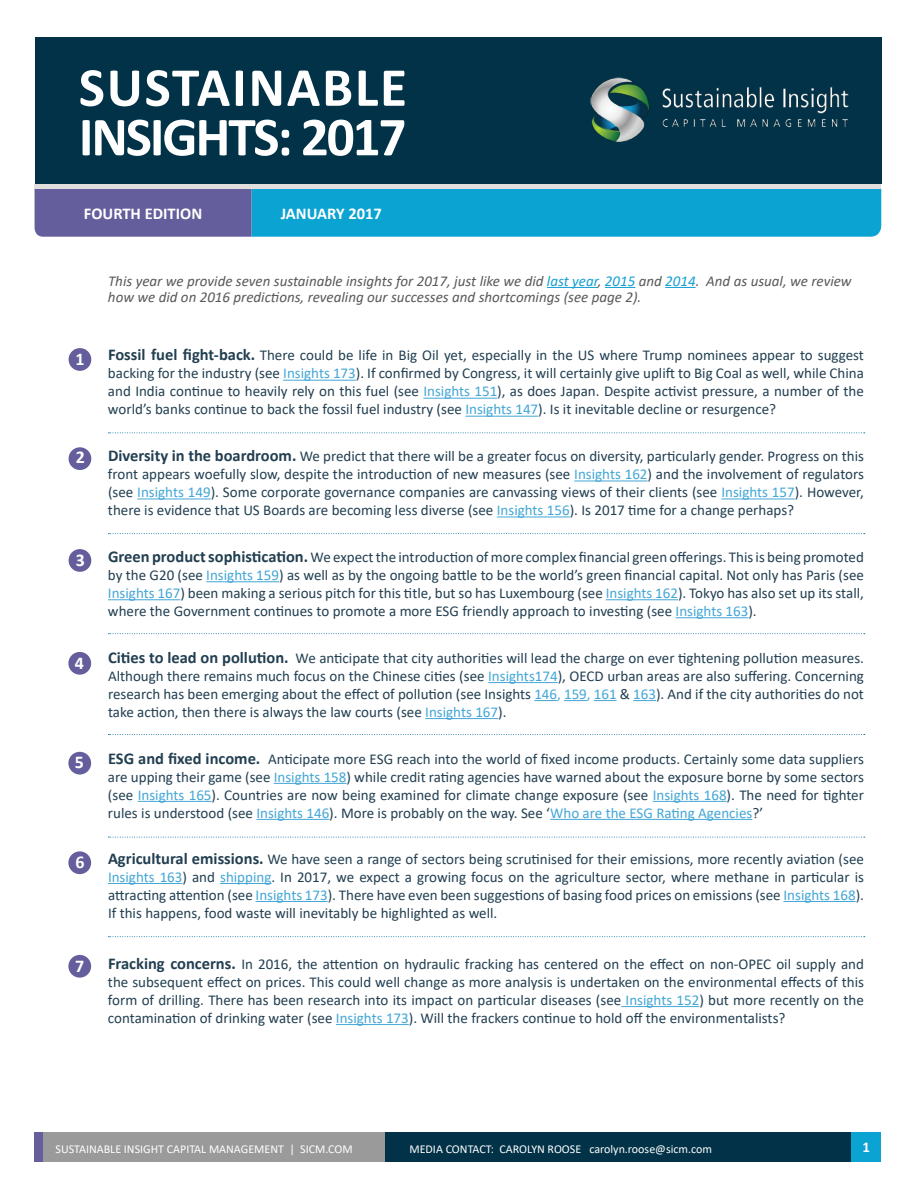
<style>
.page{position:relative;width:918px;height:1188px;background:#fff}
.page>*{position:absolute;margin:0;border:0;box-sizing:border-box;transform-origin:0 0}
.t1{font:700 55.5px/49.5px "Calibri";letter-spacing:-.04em;color:#fff}
.t2{font:700 18px "Calibri";color:#fff}
.t3{font:700 16.5px "Calibri";color:#fff}
.t4{font:15px/18px "Calibri";color:#223f51;text-align:justify}
.t5{font:italic 15px/16.5px "Calibri";color:#58595b}
.t6{font:700 15px "Calibri";color:#fff}
.t7{font:12px "Calibri";color:#fff}
.s1{color:#169fd2}
.s2{font-weight:700;font-size:16.5px}
.s3{color:#43a6d6}
</style>
<div class="page">
<div style="left:36px;top:37px;width:846px;height:146px;background:#013247"></div>
<img style="left:590px;top:77px;width:259px;height:65px">
<svg style="left:35px;top:189px;width:846px;height:48px;background:#2292c4"></svg>
<div style="left:35px;top:184px;width:846px;height:5px;background:#e0dfde"></div>
<div style="left:35px;top:1132px;width:350px;height:29px;background:#9a9a9a"></div>
<div style="left:385px;top:1132px;width:467px;height:29px;background:#013247"></div>
<div style="left:35px;top:1132px;width:8px;height:29px;background:#655e9d"></div>
<div style="left:852px;top:1132px;width:29px;height:29px;background:#0aa3d2"></div>
<hr style="left:283px;top:380px;width:73px;height:1px;background:#43a6d6">
<hr style="left:423px;top:398px;width:74px;height:1px;background:#43a6d6">
<hr style="left:465px;top:416px;width:73px;height:1px;background:#43a6d6">
<hr style="left:574px;top:480px;width:74px;height:1px;background:#43a6d6">
<hr style="left:137px;top:498px;width:74px;height:1px;background:#43a6d6">
<hr style="left:721px;top:498px;width:74px;height:1px;background:#43a6d6">
<hr style="left:497px;top:516px;width:73px;height:1px;background:#43a6d6">
<hr style="left:206px;top:581px;width:73px;height:1px;background:#43a6d6">
<hr style="left:108px;top:599px;width:72px;height:1px;background:#43a6d6">
<hr style="left:606px;top:599px;width:72px;height:1px;background:#43a6d6">
<hr style="left:676px;top:617px;width:72px;height:1px;background:#43a6d6">
<hr style="left:488px;top:682px;width:70px;height:1px;background:#43a6d6">
<svg style="left:534px;top:700px;width:23px;height:1px"></svg>
<svg style="left:564px;top:700px;width:23px;height:1px"></svg>
<svg style="left:594px;top:700px;width:23px;height:1px"></svg>
<svg style="left:633px;top:700px;width:23px;height:1px"></svg>
<hr style="left:425px;top:718px;width:73px;height:1px;background:#43a6d6">
<hr style="left:274px;top:783px;width:73px;height:1px;background:#43a6d6">
<hr style="left:138px;top:801px;width:74px;height:1px;background:#43a6d6">
<hr style="left:653px;top:801px;width:74px;height:1px;background:#43a6d6">
<hr style="left:256px;top:819px;width:73px;height:1px;background:#43a6d6">
<hr style="left:550px;top:819px;width:202px;height:1px;background:#43a6d6">
<hr style="left:621px;top:1006px;width:78px;height:1px;background:#43a6d6">
<hr style="left:336px;top:1024px;width:73px;height:1px;background:#43a6d6">
<svg style="left:108px;top:432px;width:757px;height:1px"></svg>
<svg style="left:108px;top:533px;width:757px;height:1px"></svg>
<svg style="left:108px;top:633px;width:757px;height:1px"></svg>
<svg style="left:108px;top:734px;width:757px;height:1px"></svg>
<svg style="left:108px;top:837px;width:757px;height:1px"></svg>
<svg style="left:108px;top:936px;width:757px;height:1px"></svg>
<div style="left:69px;top:348px;width:22px;height:23px;background:#655e9d;border-radius:50%"></div>
<div style="left:69px;top:447px;width:22px;height:23px;background:#655e9d;border-radius:50%"></div>
<div style="left:69px;top:549px;width:22px;height:23px;background:#655e9d;border-radius:50%"></div>
<div style="left:68px;top:652px;width:23px;height:23px;background:#655e9d;border-radius:50%"></div>
<div style="left:68px;top:752px;width:23px;height:23px;background:#655e9d;border-radius:50%"></div>
<hr style="left:547px;top:287px;width:51px;height:1px;background:#169fd2">
<hr style="left:605px;top:287px;width:30px;height:1px;background:#169fd2">
<hr style="left:665px;top:287px;width:31px;height:1px;background:#169fd2">
<div style="left:68px;top:955px;width:23px;height:23px;background:#655e9d;border-radius:50%"></div>
<div style="left:68px;top:851px;width:23px;height:23px;background:#655e9d;border-radius:50%"></div>
<hr style="left:108px;top:883px;width:75px;height:1px;background:#43a6d6">
<hr style="left:220px;top:883px;width:51px;height:1px;background:#43a6d6">
<hr style="left:256px;top:901px;width:72px;height:1px;background:#43a6d6">
<hr style="left:783px;top:901px;width:73px;height:1px;background:#43a6d6">
<h1 class="t1" style="left:79px;top:62px;width:330px">SUSTAINABLE<br>INSIGHTS: 2017</h1>
<p class="t3" style="left:84px;top:202px;width:120px">FOURTH EDITION</p>
<p class="t3" style="left:281px;top:202px;width:103px">JANUARY 2017</p>
<p class="t2" style="left:75px;top:346px;width:11px">1</p>
<p class="t2" style="left:76px;top:445px;width:11px">2</p>
<p class="t2" style="left:76px;top:547px;width:11px">3</p>
<p class="t2" style="left:75px;top:650px;width:11px">4</p>
<p class="t2" style="left:75px;top:750px;width:11px">5</p>
<p class="t5" style="left:108px;top:272px;width:745px">This year we provide seven sustainable insights for 2017, just like we did <span class="s1">last year</span>, <span class="s1">2015</span> and <span class="s1">2014</span>. And as usual, we review how we did on 2016 predictions, revealing our successes and shortcomings (see page 2).</p>
<p class="t4" style="left:108px;top:346px;width:757px"><span class="s2">Fossil fuel fight-back.</span> There could be life in Big Oil yet, especially in the US where Trump nominees appear to suggest backing for the industry (see <span class="s3">Insights 173</span>). If confirmed by Congress, it will certainly give uplift to Big Coal as well, while China and India continue to heavily rely on this fuel (see <span class="s3">Insights 151</span>), as does Japan. Despite activist pressure, a number of the world’s banks continue to back the fossil fuel industry (see <span class="s3">Insights 147</span>). Is it inevitable decline or resurgence?</p>
<p class="t4" style="left:108px;top:447px;width:758px"><span class="s2">Diversity in the boardroom.</span> We predict that there will be a greater focus on diversity, particularly gender. Progress on this front appears woefully slow, despite the introduction of new measures (see <span class="s3">Insights 162</span>) and the involvement of regulators (see <span class="s3">Insights 149</span>). Some corporate governance companies are canvassing views of their clients (see <span class="s3">Insights 157</span>). However, there is evidence that US Boards are becoming less diverse (see <span class="s3">Insights 156</span>). Is 2017 time for a change perhaps?</p>
<p class="t4" style="left:108px;top:548px;width:758px"><span class="s2">Green product sophistication.</span> We expect the introduction of more complex financial green offerings. This is being promoted by the G20 (see <span class="s3">Insights 159</span>) as well as by the ongoing battle to be the world’s green financial capital. Not only has Paris (see <span class="s3">Insights 167</span>) been making a serious pitch for this title, but so has Luxembourg (see <span class="s3">Insights 162</span>). Tokyo has also set up its stall, where the Government continues to promote a more ESG friendly approach to investing (see <span class="s3">Insights 163</span>).</p>
<p class="t4" style="left:108px;top:649px;width:758px"><span class="s2">Cities to lead on pollution.</span> We anticipate that city authorities will lead the charge on ever tightening pollution measures.<br>Although there remains much focus on the Chinese cities (see <span class="s3">Insights174</span>), OECD urban areas are also suffering. Concerning research has been emerging about the effect of pollution (see Insights <span class="s3">146, 159, 161</span> &amp; <span class="s3">163</span>). And if the city authorities do not take action, then there is always the law courts (see <span class="s3">Insights 167</span>).</p>
<p class="t4" style="left:108px;top:749px;width:758px"><span class="s2">ESG and fixed income.</span> Anticipate more ESG reach into the world of fixed income products. Certainly some data suppliers are upping their game (see <span class="s3">Insights 158</span>) while credit rating agencies have warned about the exposure borne by some sectors (see <span class="s3">Insights 165</span>). Countries are now being examined for climate change exposure (see <span class="s3">Insights 168</span>). The need for tighter rules is understood (see <span class="s3">Insights 146</span>). More is probably on the way. See ‘<span class="s3">Who are the ESG Rating Agencies</span>?’</p>
<p class="t2" style="left:75px;top:849px;width:11px">6</p>
<p class="t4" style="left:108px;top:849px;width:758px"><span class="s2">Agricultural emissions.</span> We have seen a range of sectors being scrutinised for their emissions, more recently aviation (see <span class="s3">Insights 163</span>) and <span class="s3">shipping</span>. In 2017, we expect a growing focus on the agriculture sector, where methane in particular is attracting attention (see <span class="s3">Insights 173</span>). There have even been suggestions of basing food prices on emissions (see <span class="s3">Insights 168</span>).<br>If this happens, food waste will inevitably be highlighted as well.</p>
<p class="t2" style="left:75px;top:953px;width:11px">7</p>
<p class="t4" style="left:108px;top:955px;width:758px"><span class="s2">Fracking concerns.</span> In 2016, the attention on hydraulic fracking has centered on the effect on non-OPEC oil supply and the subsequent effect on prices. This could well change as more analysis is undertaken on the environmental effects of this form of drilling. There has been research into its impact on particular diseases (see <span class="s3">Insights 152</span>) but more recently on the contamination of drinking water (see <span class="s3">Insights 173</span>). Will the frackers continue to hold off the environmentalists?</p>
<p class="t7" style="left:56px;top:1140px;width:299px">SUSTAINABLE INSIGHT CAPITAL MANAGEMENT | SICM.COM</p>
<p class="t7" style="left:410px;top:1140px;width:304px">MEDIA CONTACT: CAROLYN ROOSE carolyn.roose@sicm.com</p>
<p class="t6" style="left:863px;top:1137px;width:9px">1</p>
</div>
